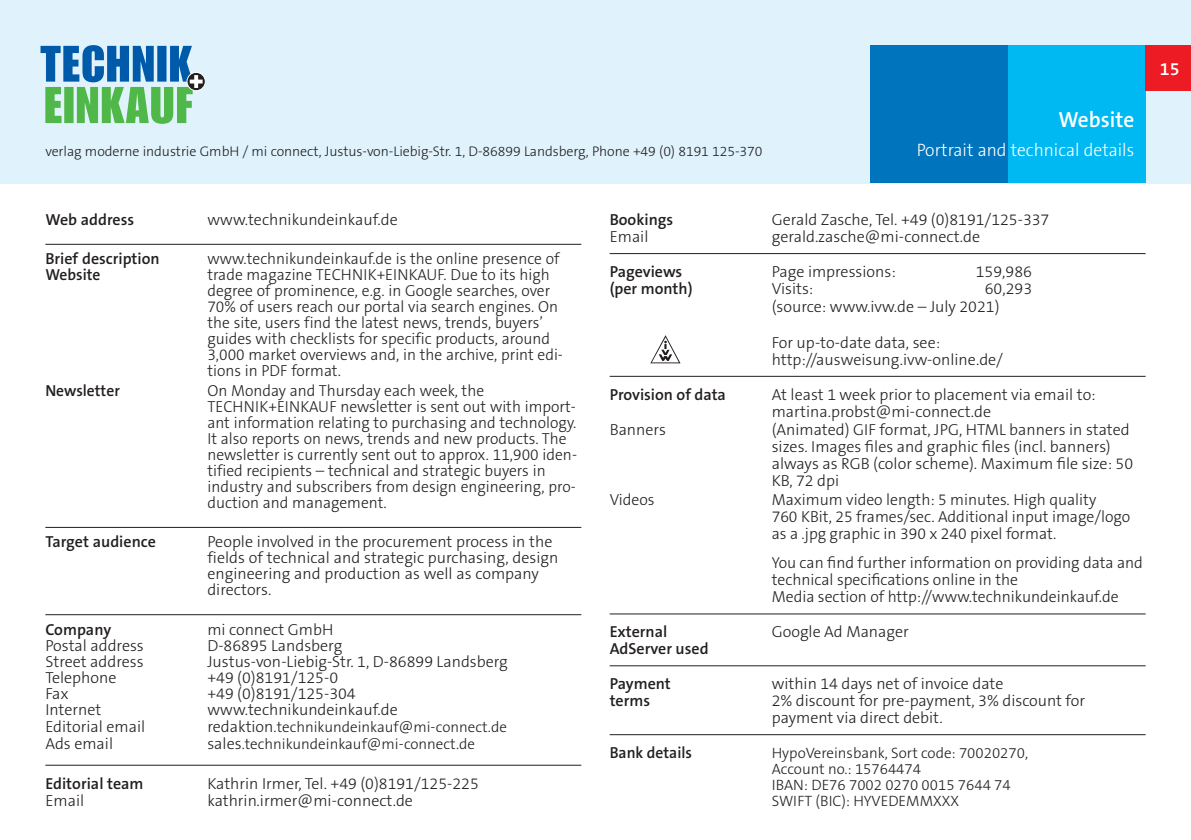
<style>
.page{position:relative;width:1191px;height:840px;background:#fff}
.page>*{position:absolute;margin:0;border:0;box-sizing:border-box;transform-origin:0 0}
.t1{font:600 22px "The Sans Os F";color:#fff}
.t2{font:300 18px "The Sans Os F";color:#fff}
.t3{font:600 18px "The Sans Os F";color:#fff}
.t4{font:300 16px/16px "The Sans Os F";color:#231f20}
.t5{font:600 16px/34.8px "The Sans Os F";color:#231f20}
.t6{font:300 15px/16px "The Sans Os F";color:#231f20}
.t7{font:300 14px "The Sans Os F";letter-spacing:-.005em;color:#231f20}
.s1{font-size:16px}
</style>
<div class="page">
<div style="left:0;top:0;width:1191px;height:183px;background:#e0f3fd"></div>
<div style="left:1008px;top:45px;width:137px;height:138px;background:#00b9f2"></div>
<div style="left:870px;top:45px;width:138px;height:138px;background:#0074bc"></div>
<div style="left:1145px;top:45px;width:46px;height:46px;background:#ed1c24"></div>
<div style="left:187px;top:72px;width:18px;height:19px;border:1px solid #fff;border-radius:50%"></div>
<svg style="left:40px;top:45px;width:163px;height:79px"></svg>
<hr style="left:45px;top:244px;width:536px;height:1px;background:#231f20">
<hr style="left:45px;top:526px;width:536px;height:1px;background:#231f20">
<hr style="left:45px;top:614px;width:536px;height:1px;background:#231f20">
<hr style="left:45px;top:764px;width:536px;height:1px;background:#231f20">
<hr style="left:609px;top:253px;width:536px;height:1px;background:#231f20">
<hr style="left:609px;top:376px;width:536px;height:1px;background:#231f20">
<hr style="left:609px;top:613px;width:536px;height:1px;background:#231f20">
<hr style="left:609px;top:665px;width:536px;height:1px;background:#231f20">
<hr style="left:609px;top:734px;width:536px;height:1px;background:#231f20">
<svg style="left:650px;top:335px;width:30px;height:28px"></svg>
<p class="t7" style="left:45px;top:144px;width:718px">verlag moderne industrie GmbH / mi connect, Justus-von-Liebig-Str. 1, D-86899 Landsberg, Phone +49 (0) 8191 125-370</p>
<h1 class="t1" style="left:1058px;top:108px;width:77px">Website</h1>
<p class="t2" style="left:916px;top:141px;width:219px">Portrait and technical details</p>
<p class="t3" style="left:1159px;top:60px;width:21px">15</p>
<p class="t5" style="left:45px;top:203px;width:90px">Web address</p>
<p class="t4" style="left:207px;top:212px;width:192px">www.technikundeinkauf.de</p>
<p class="t5" style="left:45px;top:242px;width:116px">Brief description</p>
<p class="t4" style="left:207px;top:251px;width:353px">www.technikundeinkauf.de is the online presence of</p>
<p class="t5" style="left:45px;top:258px;width:57px">Website</p>
<p class="t4" style="left:207px;top:267px;width:357px">trade magazine TECHNIK+EINKAUF. Due to its high degree of prominence, e.g. in Google searches, over 70% of users reach our portal via search engines. On the site, users find the latest news, trends, buyers’ guides with checklists for specific products, around 3,000 market overviews and, in the archive, print edi&shy;tions in PDF format.</p>
<p class="t5" style="left:45px;top:374px;width:76px">Newsletter</p>
<p class="t4" style="left:207px;top:383px;width:371px">On Monday and Thursday each week, the TECHNIK+EINKAUF newsletter is sent out with import&shy;ant information relating to purchasing and technology.<br>It also reports on news, trends and new products. The newsletter is currently sent out to approx. 11,900 iden&shy;tified recipients – technical and strategic buyers in industry and subscribers from design engineering, pro&shy;duction and management.</p>
<p class="t5" style="left:45px;top:525px;width:112px">Target audience</p>
<p class="t4" style="left:207px;top:534px;width:352px">People involved in the procurement process in the fields of technical and strategic purchasing, design engineering and production as well as company directors.</p>
<p class="t5" style="left:45px;top:612px;width:67px">Company</p>
<p class="t4" style="left:207px;top:621px;width:127px">mi connect GmbH</p>
<p class="t4" style="left:45px;top:637px;width:100px">Postal address</p>
<p class="t4" style="left:207px;top:637px;width:136px">D-86895 Landsberg</p>
<p class="t4" style="left:45px;top:653px;width:100px">Street address</p>
<p class="t4" style="left:207px;top:653px;width:302px">Justus-von-Liebig-Str. 1, D-86899 Landsberg</p>
<p class="t4" style="left:45px;top:669px;width:73px">Telephone</p>
<p class="t4" style="left:207px;top:669px;width:132px">+49 (0)8191/125-0</p>
<p class="t4" style="left:45px;top:685px;width:25px">Fax</p>
<p class="t4" style="left:207px;top:685px;width:150px">+49 (0)8191/125-304</p>
<p class="t4" style="left:45px;top:701px;width:57px">Internet</p>
<p class="t4" style="left:207px;top:701px;width:192px">www.technikundeinkauf.de</p>
<p class="t4" style="left:45px;top:718px;width:101px">Editorial email</p>
<p class="t6" style="left:207px;top:719px;width:301px"><span class="s1">redaktion</span>.technikundeinkauf@mi-connect.de</p>
<p class="t4" style="left:45px;top:735px;width:69px">Ads email</p>
<p class="t6" style="left:207px;top:736px;width:269px"><span class="s1">sales</span>.technikundeinkauf@mi-connect.de</p>
<p class="t5" style="left:45px;top:766px;width:100px">Editorial team</p>
<p class="t4" style="left:207px;top:775px;width:273px">Kathrin Irmer, Tel. +49 (0)8191/125-225</p>
<p class="t4" style="left:45px;top:792px;width:40px">Email</p>
<p class="t4" style="left:207px;top:792px;width:207px">kathrin.irmer@mi-connect.de</p>
<p class="t5" style="left:609px;top:203px;width:65px">Bookings</p>
<p class="t4" style="left:771px;top:212px;width:279px">Gerald Zasche, Tel. +49 (0)8191/125-337</p>
<p class="t4" style="left:609px;top:229px;width:40px">Email</p>
<p class="t4" style="left:771px;top:229px;width:210px">gerald.zasche@mi-connect.de</p>
<p class="t5" style="left:609px;top:255px;width:74px">Pageviews</p>
<p class="t4" style="left:771px;top:264px;width:126px">Page impressions:</p>
<p class="t4" style="left:975px;top:264px;width:58px">159,986</p>
<p class="t5" style="left:609px;top:271px;width:84px">(per month)</p>
<p class="t4" style="left:771px;top:281px;width:43px">Visits:</p>
<p class="t4" style="left:771px;top:280px;width:262px;line-height:18.4px;text-indent:213px">60,293 (source: www.ivw.de – July 2021)</p>
<p class="t4" style="left:771px;top:334px;width:233px;line-height:17px">For up-to-date data, see: http://ausweisung.ivw-online.de/</p>
<p class="t5" style="left:609px;top:377px;width:118px">Provision of data</p>
<p class="t4" style="left:771px;top:386px;width:325px;line-height:17px">At least 1 week prior to placement via email to: martina.probst@mi-connect.de</p>
<p class="t4" style="left:609px;top:422px;width:58px">Banners</p>
<p class="t4" style="left:771px;top:421px;width:363px;line-height:17px">(Animated) GIF format, JPG, HTML banners in stated sizes. Images files and graphic files (incl. banners) always as RGB (color scheme). Maximum file size: 50<br>KB, 72 dpi</p>
<p class="t4" style="left:609px;top:491px;width:46px">Videos</p>
<p class="t4" style="left:771px;top:491px;width:360px;line-height:17px">Maximum video length: 5 minutes. High quality<br>760 KBit, 25 frames/sec. Additional input image/logo as a .jpg graphic in 390 x 240 pixel format.</p>
<p class="t4" style="left:771px;top:555px;width:373px;line-height:17px">You can find further information on providing data and technical specifications online in the<br>Media section of http://www.technikundeinkauf.de</p>
<p class="t5" style="left:609px;top:614px;width:59px">External</p>
<p class="t4" style="left:771px;top:624px;width:139px">Google Ad Manager</p>
<p class="t5" style="left:609px;top:631px;width:100px">AdServer used<br>Payment</p>
<p class="t4" style="left:771px;top:676px;width:233px">within 14 days net of invoice date</p>
<p class="t5" style="left:609px;top:683px;width:42px">terms</p>
<p class="t4" style="left:771px;top:692px;width:315px;line-height:17px">2% discount for pre-payment, 3% discount for payment via direct debit.</p>
<p class="t5" style="left:609px;top:735px;width:84px">Bank details</p>
<p class="t6" style="left:771px;top:745px;width:258px">HypoVereinsbank, Sort code: 70020270,<br>Account no.: 15764474<br>IBAN: DE76 7002 0270 0015 7644 74<br>SWIFT (BIC): HYVEDEMMXXX</p>
</div>
